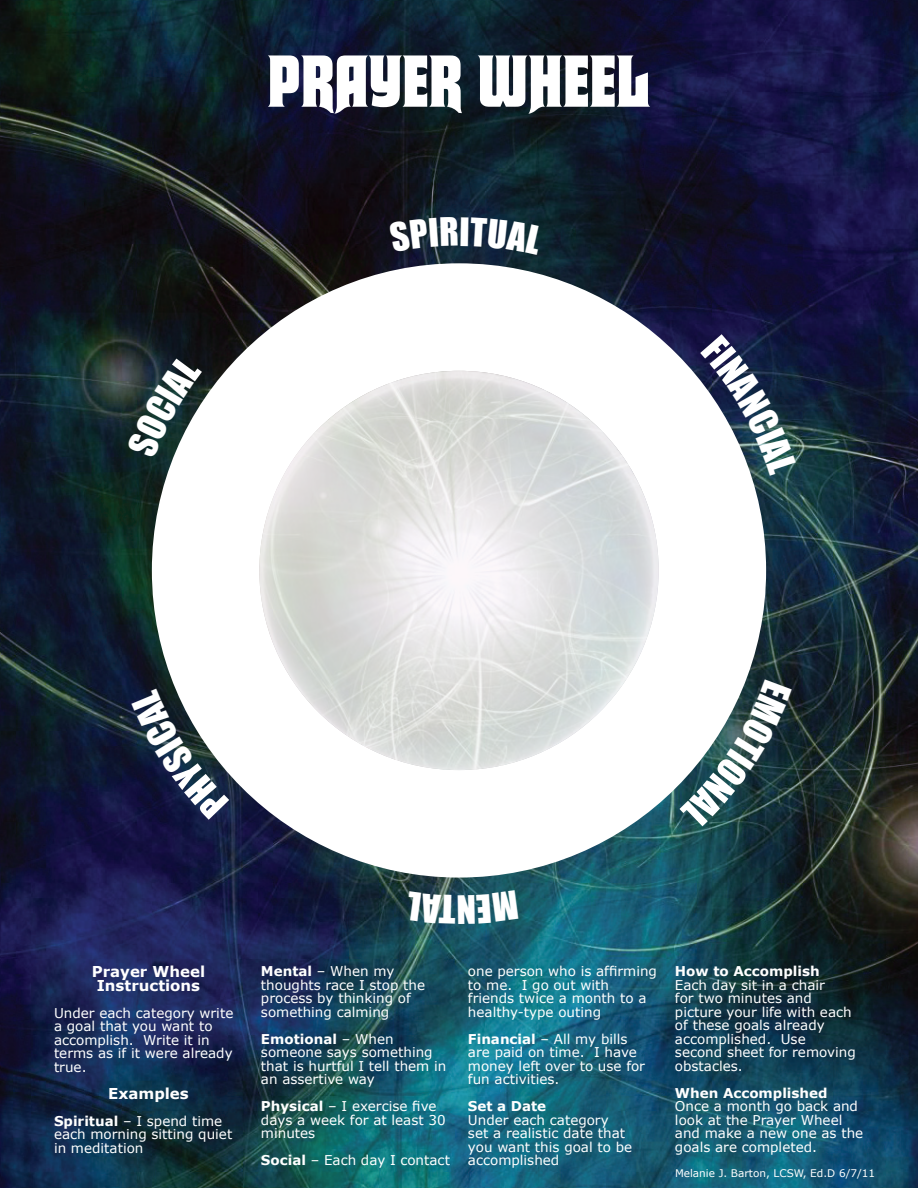
<style>
.page{position:relative;width:918px;height:1188px;background:#fff}
.page>*{position:absolute;margin:0;border:0;box-sizing:border-box;transform-origin:0 0}
.t1{font:72px "Macbeth";color:#fff}
.t2{font:700 15px/13.5px "Verdana";color:#fff;text-align:center}
.t3{font:13.5px/13.5px "Verdana";color:#fff}
.t4{font:700 13.5px "Verdana";color:#fff}
.t5{font:10.5px "Verdana";color:#fff}
.s1{font-weight:700}
</style>
<div class="page">
<img style="left:0;top:0;width:918px;height:1188px">
<svg style="left:152px;top:263px;width:614px;height:615px"></svg>
<svg style="left:259px;top:371px;width:400px;height:399px;background:#dddedd"></svg>
<svg style="left:389px;top:217px;width:154px;height:38px;background:#122535"></svg>
<svg style="left:700px;top:334px;width:97px;height:142px"></svg>
<svg style="left:679px;top:679px;width:113px;height:151px"></svg>
<svg style="left:406px;top:891px;width:113px;height:33px;background:#205460"></svg>
<svg style="left:130px;top:688px;width:99px;height:132px"></svg>
<svg style="left:127px;top:355px;width:75px;height:104px;background:#334647"></svg>
<h1 class="t1" style="left:267px;top:41px;width:385px">PRAYER WHEEL</h1>
<p class="t2" style="left:92px;top:965px;width:115px">Prayer Wheel<br>Instructions</p>
<p class="t3" style="left:54px;top:1007px;width:181px">Under each category write a goal that you want to accomplish. Write it in terms as if it were already true.</p>
<p class="t2" style="left:108px;top:1087px;width:82px">Examples</p>
<p class="t3" style="left:54px;top:1115px;width:180px"><span class="s1">Spiritual</span> – I spend time each morning sitting quiet in meditation</p>
<p class="t3" style="left:261px;top:965px;width:166px"><span class="s1">Mental</span> – When my thoughts race I stop the process by thinking of something calming</p>
<p class="t3" style="left:261px;top:1032px;width:187px"><span class="s1">Emotional</span> – When someone says something that is hurtful I tell them in an assertive way</p>
<p class="t3" style="left:261px;top:1100px;width:186px"><span class="s1">Physical</span> – I exercise five days a week for at least 30 minutes</p>
<p class="t3" style="left:261px;top:1154px;width:191px"><span class="s1">Social</span> – Each day I contact</p>
<p class="t3" style="left:468px;top:965px;width:191px">one person who is affirming to me. I go out with friends twice a month to a healthy-type outing</p>
<p class="t3" style="left:468px;top:1032px;width:179px"><span class="s1">Financial</span> – All my bills are paid on time. I have money left over to use for fun activities.</p>
<p class="t4" style="left:468px;top:1098px;width:80px">Set a Date</p>
<p class="t3" style="left:468px;top:1113px;width:166px">Under each category set a realistic date that you want this goal to be accomplished</p>
<p class="t4" style="left:675px;top:963px;width:146px">How to Accomplish</p>
<p class="t3" style="left:675px;top:978px;width:182px">Each day sit in a chair<br>for two minutes and picture your life with each of these goals already accomplished. Use second sheet for removing obstacles.</p>
<p class="t4" style="left:675px;top:1084px;width:154px">When Accomplished</p>
<p class="t3" style="left:675px;top:1100px;width:190px">Once a month go back and look at the Prayer Wheel and make a new one as the goals are completed.</p>
<p class="t5" style="left:675px;top:1166px;width:202px">Melanie J. Barton, LCSW, Ed.D 6/7/11</p>
</div>
